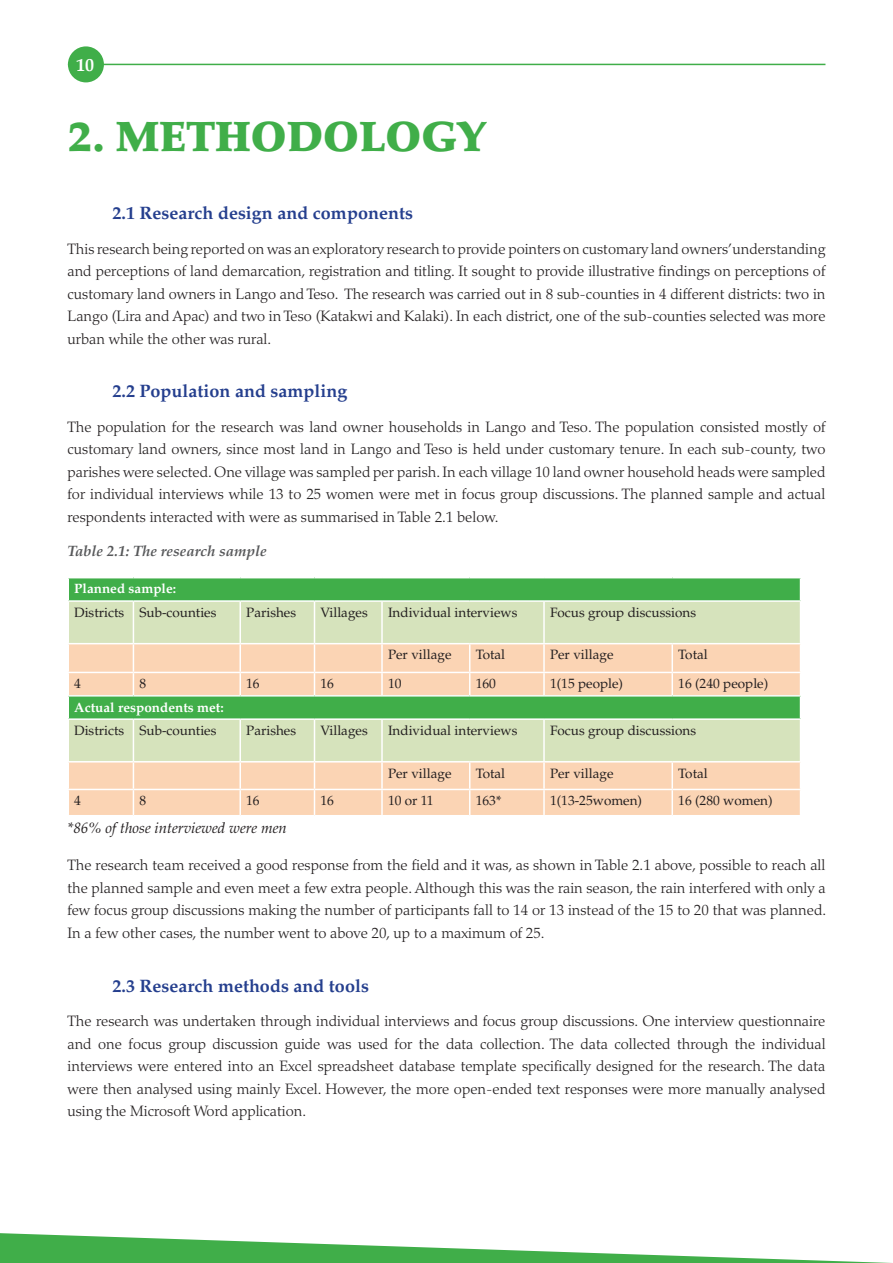
<style>
.page{position:relative;width:893px;height:1263px;background:#fff}
.page>*{position:absolute;margin:0;border:0;box-sizing:border-box;transform-origin:0 0}
.TOC_Heading{font:900 42px "Palatino LT Std";color:#40ae49}
.Heading_2{font:700 18px "Palatino LT Std";color:#253f8e}
.t1{font:700 18px "Palatino Linotype";color:#fff}
.body_font{font:300 15px/22.5px "Palatino LT Std";color:#231f20;text-align:justify}
.body_font-2{font:italic 15px "Palatino LT Std";color:#231f20}
.table_text{font:italic 700 15px "Palatino LT Std";color:#57585a}
.t2{font:13.5px "Palatino LT Std";color:#231f20}
.t3{font:700 13.5px "Palatino LT Std";color:#fff}
</style>
<div class="page">
<hr style="left:68px;top:64px;width:757px;height:1px;background:#40ae49">
<div style="left:68px;top:46px;width:36px;height:36px;background:#40ae49;border-radius:50%"></div>
<svg style="left:0;top:1233px;width:891px;height:30px"></svg>
<svg style="left:68px;top:578px;width:733px;height:237px;background:#ccd4a7"></svg>
<p class="t1" style="left:76px;top:52px;width:19px">10</p>
<p class="TOC_Heading" style="left:68px;top:111px;width:420px">2. METHODOLOGY</p>
<p class="Heading_2" style="left:112px;top:203px;width:302px">2.1 Research design and components</p>
<p class="body_font" style="left:68px;top:238px;width:760px">This research being reported on was an exploratory research to provide pointers on customary land owners’understanding and perceptions of land demarcation, registration and titling. It sought to provide illustrative findings on perceptions of customary land owners in Lango and Teso. The research was carried out in 8 sub-counties in 4 different districts: two in Lango (Lira and Apac) and two in Teso (Katakwi and Kalaki). In each district, one of the sub-counties selected was more urban while the other was rural.</p>
<p class="Heading_2" style="left:112px;top:381px;width:236px">2.2 Population and sampling</p>
<p class="body_font" style="left:68px;top:416px;width:759px">The population for the research was land owner households in Lango and Teso. The population consisted mostly of customary land owners, since most land in Lango and Teso is held under customary tenure. In each sub-county, two parishes were selected. One village was sampled per parish. In each village 10 land owner household heads were sampled for individual interviews while 13 to 25 women were met in focus group discussions. The planned sample and actual respondents interacted with were as summarised in Table 2.1 below.</p>
<p class="table_text" style="left:68px;top:542px;width:201px">Table 2.1: The research sample</p>
<p class="t3" style="left:74px;top:581px;width:103px">Planned sample:</p>
<p class="t2" style="left:74px;top:604px;width:51px">Districts</p>
<p class="t2" style="left:139px;top:604px;width:79px">Sub-counties</p>
<p class="t2" style="left:246px;top:604px;width:51px">Parishes</p>
<p class="t2" style="left:320px;top:604px;width:49px">Villages</p>
<p class="t2" style="left:388px;top:604px;width:131px">Individual interviews</p>
<p class="t2" style="left:550px;top:604px;width:148px">Focus group discussions</p>
<p class="t2" style="left:388px;top:647px;width:65px">Per village</p>
<p class="t2" style="left:476px;top:647px;width:31px">Total</p>
<p class="t2" style="left:550px;top:647px;width:65px">Per village</p>
<p class="t2" style="left:678px;top:647px;width:31px">Total</p>
<p class="t2" style="left:74px;top:676px;width:8px">4</p>
<p class="t2" style="left:139px;top:676px;width:8px">8</p>
<p class="t2" style="left:246px;top:676px;width:15px">16</p>
<p class="t2" style="left:320px;top:676px;width:15px">16</p>
<p class="t2" style="left:388px;top:676px;width:15px">10</p>
<p class="t2" style="left:476px;top:676px;width:22px">160</p>
<p class="t2" style="left:550px;top:676px;width:75px">1(15 people)</p>
<p class="t2" style="left:678px;top:676px;width:91px">16 (240 people)</p>
<p class="t3" style="left:74px;top:699px;width:151px">Actual respondents met:</p>
<p class="t2" style="left:74px;top:722px;width:51px">Districts</p>
<p class="t2" style="left:139px;top:722px;width:79px">Sub-counties</p>
<p class="t2" style="left:246px;top:722px;width:51px">Parishes</p>
<p class="t2" style="left:320px;top:722px;width:49px">Villages</p>
<p class="t2" style="left:388px;top:722px;width:131px">Individual interviews</p>
<p class="t2" style="left:550px;top:722px;width:148px">Focus group discussions</p>
<p class="t2" style="left:388px;top:765px;width:65px">Per village</p>
<p class="t2" style="left:476px;top:765px;width:31px">Total</p>
<p class="t2" style="left:550px;top:765px;width:65px">Per village</p>
<p class="t2" style="left:678px;top:765px;width:31px">Total</p>
<p class="t2" style="left:74px;top:793px;width:8px">4</p>
<p class="t2" style="left:139px;top:793px;width:8px">8</p>
<p class="t2" style="left:246px;top:793px;width:15px">16</p>
<p class="t2" style="left:320px;top:793px;width:15px">16</p>
<p class="t2" style="left:388px;top:793px;width:47px">10 or 11</p>
<p class="t2" style="left:476px;top:793px;width:27px">163*</p>
<p class="t2" style="left:550px;top:793px;width:94px">1(13-25women)</p>
<p class="t2" style="left:678px;top:793px;width:96px">16 (280 women)</p>
<p class="body_font-2" style="left:68px;top:819px;width:221px">*86% of those interviewed were men</p>
<p class="body_font" style="left:68px;top:854px;width:760px">The research team received a good response from the field and it was, as shown in Table 2.1 above, possible to reach all the planned sample and even meet a few extra people. Although this was the rain season, the rain interfered with only a few focus group discussions making the number of participants fall to 14 or 13 instead of the 15 to 20 that was planned.<br>In a few other cases, the number went to above 20, up to a maximum of 25.</p>
<p class="Heading_2" style="left:112px;top:975px;width:258px">2.3 Research methods and tools</p>
<p class="body_font" style="left:68px;top:1010px;width:759px">The research was undertaken through individual interviews and focus group discussions. One interview questionnaire and one focus group discussion guide was used for the data collection. The data collected through the individual interviews were entered into an Excel spreadsheet database template specifically designed for the research. The data were then analysed using mainly Excel. However, the more open-ended text responses were more manually analysed using the Microsoft Word application.</p>
</div>
